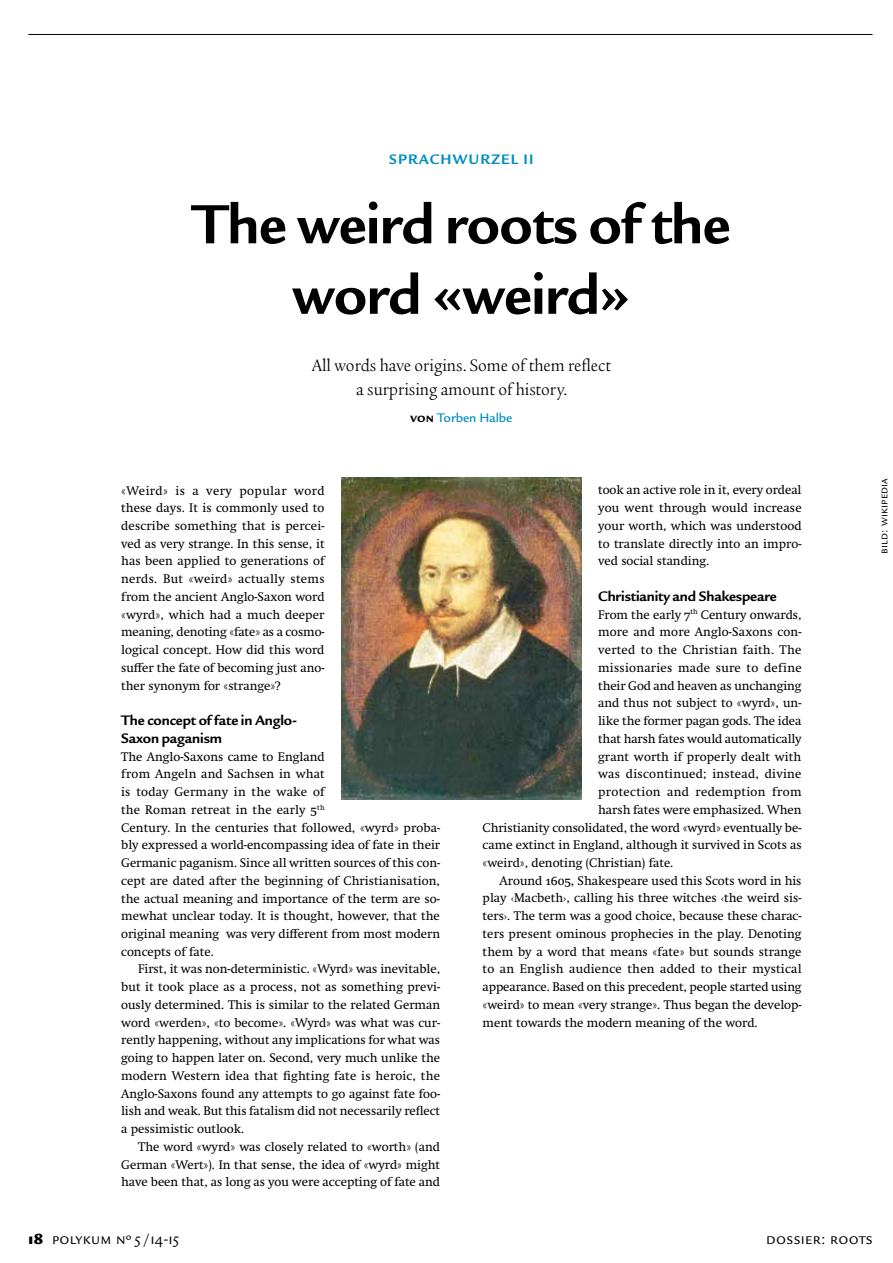
<style>
.page{position:relative;width:893px;height:1263px;background:#fff}
.page>*{position:absolute;margin:0;border:0;box-sizing:border-box;transform-origin:0 0}
.t1{font:700 60px/70.5px "Legacy Sans ITC Std";letter-spacing:-.01em;color:#000;text-align:center}
.t2{font:condensed 18px/24px "Legacy Serif ITC Std";color:#000;text-align:center;scale:1.1 1}
.t3{font:16.5px "Legacy Sans ITC Std";letter-spacing:.02em;color:#000}
.t4{font:700 15px/17.7px "Legacy Sans ITC Std";letter-spacing:-.01em;color:#000}
.t5{font:700 15px "Legacy Sans ITC Std";letter-spacing:.185em;color:#008dc1}
.t6{font:500 13.5px "Legacy Sans ITC Std";letter-spacing:-.01em;color:#008dc1}
.t7{font:12.75px/17.7px "Swift Neue LT Pro";color:#000;text-align:justify}
.t8{font:12.75px "Swift Neue LT Pro";letter-spacing:.02em;color:#000}
.t9{font:12.75px "Swift Neue LT Pro";letter-spacing:.03em;color:#000}
.t10{font:12px "Legacy Sans ITC Std";letter-spacing:.02em;color:#000}
.s1{font-weight:700;color:#000}
.s2{font-family:"Legacy Serif ITC Std";font-stretch:condensed}
.s3{font-weight:900}
</style>
<div class="page">
<img style="left:342px;top:478px;width:239px;height:321px">
<hr style="left:28px;top:34px;width:845px;height:1px;background:#000">
<p class="t5" style="left:389px;top:151px;width:140px">Sprachwurzel II</p>
<h1 class="t1" style="left:192px;top:189px;width:540px">The weird roots of the word «weird»</h1>
<h2 class="t2" style="left:312px;top:354px;width:274px">All words have origins. Some of them reflect a surprising amount of history.</h2>
<p class="t6" style="left:410px;top:410px;width:103px"><span class="s1">von</span> Torben Halbe</p>
<p class="t7" style="left:121px;top:481px;width:205px">«Weird» is a very popular word these days. It is commonly used to describe something that is percei&shy;ved as very strange. In this sense, it has been applied to generations of nerds. But «weird» actually stems from the ancient Anglo-Saxon word «wyrd», which had a much deeper meaning, denoting «fate» as a cosmo&shy;logical concept. How did this word suffer the fate of becoming just ano&shy;ther synonym for «strange»?</p>
<p class="t4" style="left:121px;top:712px;width:177px">The concept of fate in Anglo-<br>Saxon paganism</p>
<p class="t7" style="left:121px;top:747px;width:321px;text-align:left">The Anglo-Saxons came to England<br>from Angeln and Sachsen in what<br>is today Germany in the wake of<br>the Roman retreat in the early 5<sup>th<br></sup>Century. In the centuries that followed, «wyrd» proba&shy;bly expressed a world-encompassing idea of fate in their Germanic paganism. Since all written sources of this con&shy;cept are dated after the beginning of Christianisation, the actual meaning and importance of the term are so&shy;mewhat unclear today. It is thought, however, that the original meaning was very different from most modern concepts of fate.</p>
<p class="t7" style="left:121px;top:960px;width:321px;text-indent:17px">First, it was non-deterministic. «Wyrd» was inevitable, but it took place as a process, not as something previ&shy;ously determined. This is similar to the related German word «werden», «to become». «Wyrd» was what was cur&shy;rently happening, without any implications for what was going to happen later on. Second, very much unlike the modern Western idea that fighting fate is heroic, the Anglo-Saxons found any attempts to go against fate foo&shy;lish and weak. But this fatalism did not necessarily reflect a pessimistic outlook.</p>
<p class="t7" style="left:121px;top:1137px;width:320px;text-indent:17px">The word «wyrd» was closely related to «worth» (and German «Wert»). In that sense, the idea of «wyrd» might have been that, as long as you were accepting of fate and</p>
<p class="t7" style="left:598px;top:481px;width:205px">took an active role in it, every ordeal you went through would increase your worth, which was understood to translate directly into an impro&shy;ved social standing.</p>
<p class="t4" style="left:598px;top:587px;width:180px">Christianity and Shakespeare</p>
<p class="t7" style="left:598px;top:605px;width:205px">From the early 7<sup>th</sup> Century onwards,</p>
<p class="t7" style="left:598px;top:623px;width:205px">more and more Anglo-Saxons con-</p>
<p class="t8" style="left:598px;top:642px;width:205px">verted to the Christian faith. The</p>
<p class="t8" style="left:598px;top:660px;width:205px">missionaries made sure to define</p>
<p class="t7" style="left:598px;top:676px;width:205px">their God and heaven as unchanging</p>
<p class="t7" style="left:598px;top:694px;width:205px">and thus not subject to «wyrd», un-</p>
<p class="t7" style="left:598px;top:712px;width:205px">like the former pagan gods. The idea</p>
<p class="t7" style="left:598px;top:730px;width:205px">that harsh fates would automatically</p>
<p class="t7" style="left:598px;top:747px;width:205px">grant worth if properly dealt with</p>
<p class="t8" style="left:598px;top:766px;width:205px">was discontinued; instead, divine</p>
<p class="t9" style="left:598px;top:784px;width:205px">protection and redemption from</p>
<p class="t7" style="left:598px;top:800px;width:205px">harsh fates were emphasized. When</p>
<p class="t7" style="left:483px;top:818px;width:320px">Christianity consolidated, the word «wyrd» eventually be-</p>
<p class="t7" style="left:483px;top:836px;width:320px">came extinct in England, although it survived in Scots as</p>
<p class="t7" style="left:483px;top:854px;width:192px">«weird», denoting (Christian) fate.</p>
<p class="t7" style="left:500px;top:871px;width:303px">Around 1605, Shakespeare used this Scots word in his</p>
<p class="t7" style="left:483px;top:889px;width:320px">play <span class="s2">‹</span>Macbeth<span class="s2">›</span>, calling his three witches <span class="s2">‹</span>the weird sis-</p>
<p class="t7" style="left:483px;top:907px;width:320px">ters<span class="s2">›</span>. The term was a good choice, because these charac-</p>
<p class="t7" style="left:483px;top:925px;width:320px">ters present ominous prophecies in the play. Denoting</p>
<p class="t7" style="left:483px;top:942px;width:320px">them by a word that means «fate» but sounds strange</p>
<p class="t8" style="left:483px;top:961px;width:320px">to an English audience then added to their mystical</p>
<p class="t7" style="left:483px;top:978px;width:320px">appearance. Based on this precedent, people started using</p>
<p class="t7" style="left:483px;top:996px;width:320px">«weird» to mean «very strange». Thus began the develop-</p>
<p class="t7" style="left:483px;top:1013px;width:277px">ment towards the modern meaning of the word.</p>
<p class="t10" style="left:877px;top:554px;width:77px;rotate:-90deg">Bild: Wikipedia</p>
<p class="t3" style="left:28px;top:1229px;width:152px"><span class="s3">18</span> Polykum Nº5 /14-15</p>
<p class="t3" style="left:766px;top:1229px;width:108px">Dossier: Dossier</p>
<p class="t3" style="left:830px;top:1229px;width:44px">Roots</p>
</div>
